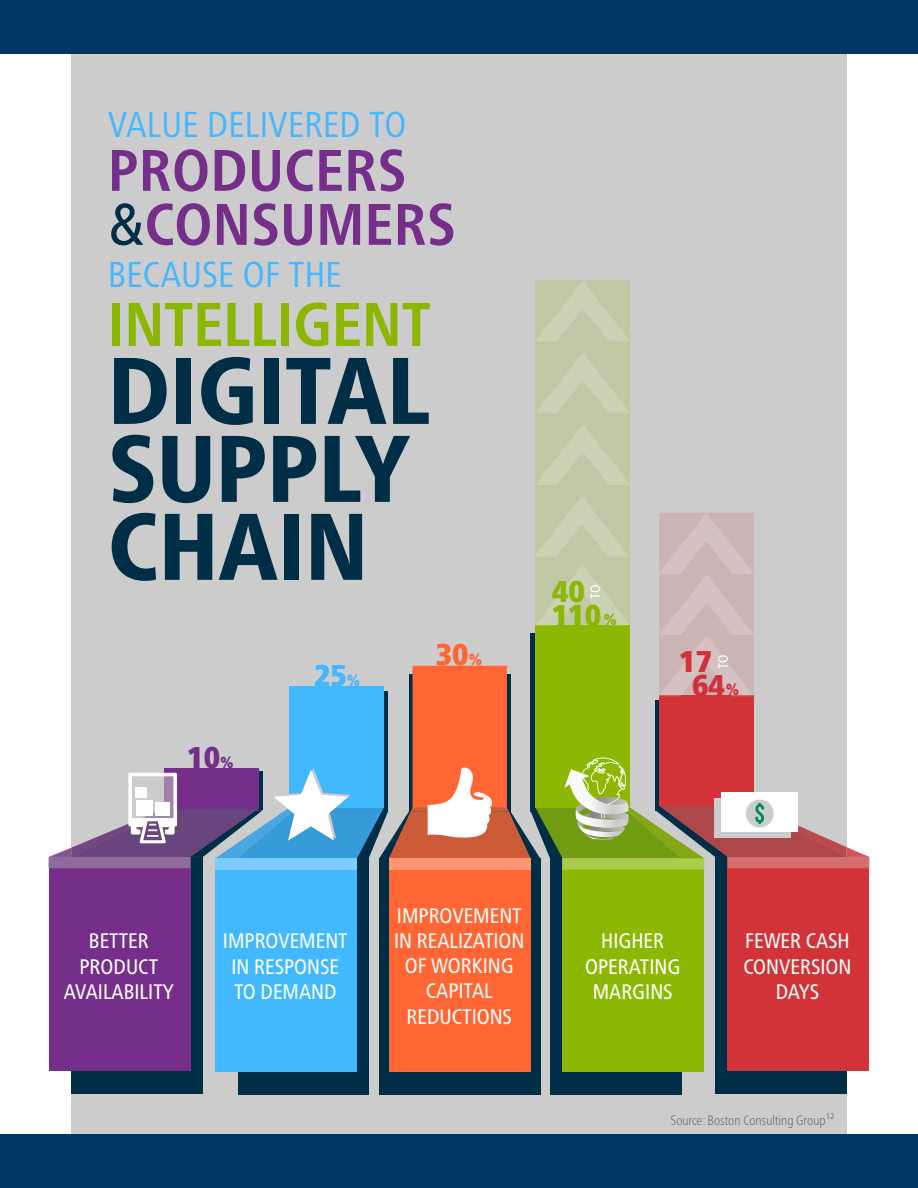
<style>
.page{position:relative;width:918px;height:1188px;background:#fff}
.page>*{position:absolute;margin:0;border:0;box-sizing:border-box;transform-origin:0 0}
.t1{font:800 condensed 94.5px/78px "Frutiger Neue LT Pro";color:#002e47}
.t2{font:700 condensed 61.5px "Frutiger Neue LT Pro";color:#8bb703}
.t3{font:700 condensed 58.5px/54px "Frutiger Neue LT Pro";letter-spacing:.01em;color:#752f8a}
.t4{font:condensed 36px "Frutiger Neue LT Pro";letter-spacing:.01em;color:#43b7ff}
.t5{font:900 condensed 30px/24px "Frutiger Neue LT Pro";color:#8bb703}
.t6{font:900 condensed 30px/24px "Frutiger Neue LT Pro";color:#d13239;text-align:center}
.t7{font:900 condensed 30px "Frutiger Neue LT Pro";color:#752f8a}
.t8{font:900 condensed 30px "Frutiger Neue LT Pro";color:#43b7ff}
.t9{font:900 condensed 30px "Frutiger Neue LT Pro";color:#f63}
.t10{font:condensed 21px/25.2px "Frutiger Neue LT Pro";color:#fff;text-align:center}
.t11{font:900 condensed 15.75px "Frutiger Neue LT Pro";color:#8bb703}
.t12{font:900 condensed 15.75px "Frutiger Neue LT Pro";color:#d13239}
.t13{font:100 condensed 13.5px "Frutiger Neue LT Pro";color:#555759}
.t14{font:condensed 13.5px "Frutiger Neue LT Pro";color:#fff}
.s1{font-weight:400;color:#002d48}
.s2{font-size:15.75px}
</style>
<div class="page">
<div style="left:0;top:0;width:918px;height:54px;background:#003764"></div>
<div style="left:0;top:1134px;width:918px;height:54px;background:#003764"></div>
<div style="left:71px;top:54px;width:775px;height:1080px;background:#ccc"></div>
<div style="left:531px;top:633px;width:94px;height:179px;background:#002e47"></div>
<svg style="left:409px;top:674px;width:101px;height:80px"></svg>
<div style="left:413px;top:666px;width:94px;height:142px;background:#f63"></div>
<div style="left:294px;top:691px;width:94px;height:121px;background:#002e47"></div>
<div style="left:379px;top:858px;width:161px;height:237px;background:#002e47"></div>
<div style="left:290px;top:686px;width:94px;height:121px;background:#42b8ff"></div>
<div style="left:389px;top:858px;width:142px;height:214px;background:#f63"></div>
<div style="left:550px;top:858px;width:131px;height:237px;background:#002e47"></div>
<div style="left:238px;top:858px;width:131px;height:237px;background:#002e47"></div>
<div style="left:215px;top:858px;width:142px;height:214px;background:#42b8ff"></div>
<div style="left:563px;top:858px;width:141px;height:214px;background:#8cb803"></div>
<div style="left:535px;top:625px;width:95px;height:182px;background:#8cb803"></div>
<div style="left:72px;top:857px;width:131px;height:237px;background:#002e47"></div>
<div style="left:49px;top:857px;width:141px;height:214px;background:#752e8a"></div>
<div style="left:655px;top:700px;width:95px;height:110px;background:#002e47"></div>
<div style="left:659px;top:696px;width:95px;height:110px;background:#d13338"></div>
<div style="left:715px;top:857px;width:131px;height:237px;background:#002e47"></div>
<div style="left:728px;top:857px;width:141px;height:214px;background:#d13338"></div>
<div style="left:535px;top:281px;width:95px;height:344px;background:#bfc7a4"></div>
<svg style="left:535px;top:565px;width:95px;height:61px"></svg>
<svg style="left:535px;top:496px;width:94px;height:61px"></svg>
<svg style="left:536px;top:425px;width:94px;height:60px"></svg>
<svg style="left:659px;top:513px;width:95px;height:183px"></svg>
<svg style="left:49px;top:754px;width:820px;height:116px"></svg>
<svg style="left:536px;top:353px;width:94px;height:60px"></svg>
<svg style="left:535px;top:280px;width:95px;height:61px"></svg>
<h3 class="t4" style="left:108px;top:103px;width:300px">VALUE DELIVERED TO</h3>
<h3 class="t3" style="left:108px;top:143px;width:349px">PRODUCERS <span class="s1">&amp;</span>CONSUMERS</h3>
<h3 class="t4" style="left:108px;top:253px;width:235px">BECAUSE OF THE</h3>
<h2 class="t2" style="left:108px;top:288px;width:324px">INTELLIGENT</h2>
<h1 class="t1" style="left:108px;top:352px;width:323px">DIGITAL<br>SUPPLY<br>CHAIN</h1>
<h3 class="t7" style="left:187px;top:740px;width:48px">10<span class="s2">%</span></h3>
<h3 class="t8" style="left:314px;top:658px;width:48px">25<span class="s2">%</span></h3>
<h3 class="t9" style="left:436px;top:637px;width:48px">30<span class="s2">%</span></h3>
<h3 class="t5" style="left:552px;top:579px;width:51px">40<br>110</h3>
<p class="t14" style="left:588px;top:599px;width:16px;rotate:-90deg">TO</p>
<p class="t11" style="left:603px;top:610px;width:15px">%</p>
<h3 class="t6" style="left:680px;top:649px;width:47px">17<br>64</h3>
<p class="t14" style="left:715px;top:669px;width:16px;rotate:-90deg">TO</p>
<p class="t12" style="left:726px;top:680px;width:15px">%</p>
<p class="t10" style="left:64px;top:928px;width:112px">BETTER<br>PRODUCT<br>AVAILABILITY</p>
<p class="t10" style="left:223px;top:928px;width:126px">IMPROVEMENT<br>IN RESPONSE<br>TO DEMAND</p>
<p class="t10" style="left:394px;top:903px;width:132px">IMPROVEMENT<br>IN REALIZATION<br>OF WORKING<br>CAPITAL<br>REDUCTIONS</p>
<p class="t10" style="left:585px;top:928px;width:97px">HIGHER<br>OPERATING<br>MARGINS</p>
<p class="t10" style="left:743px;top:928px;width:109px">FEWER CASH<br>CONVERSION<br>DAYS</p>
<p class="t13" style="left:671px;top:1113px;width:165px">Source: Boston Consulting Group12</p>
</div>
